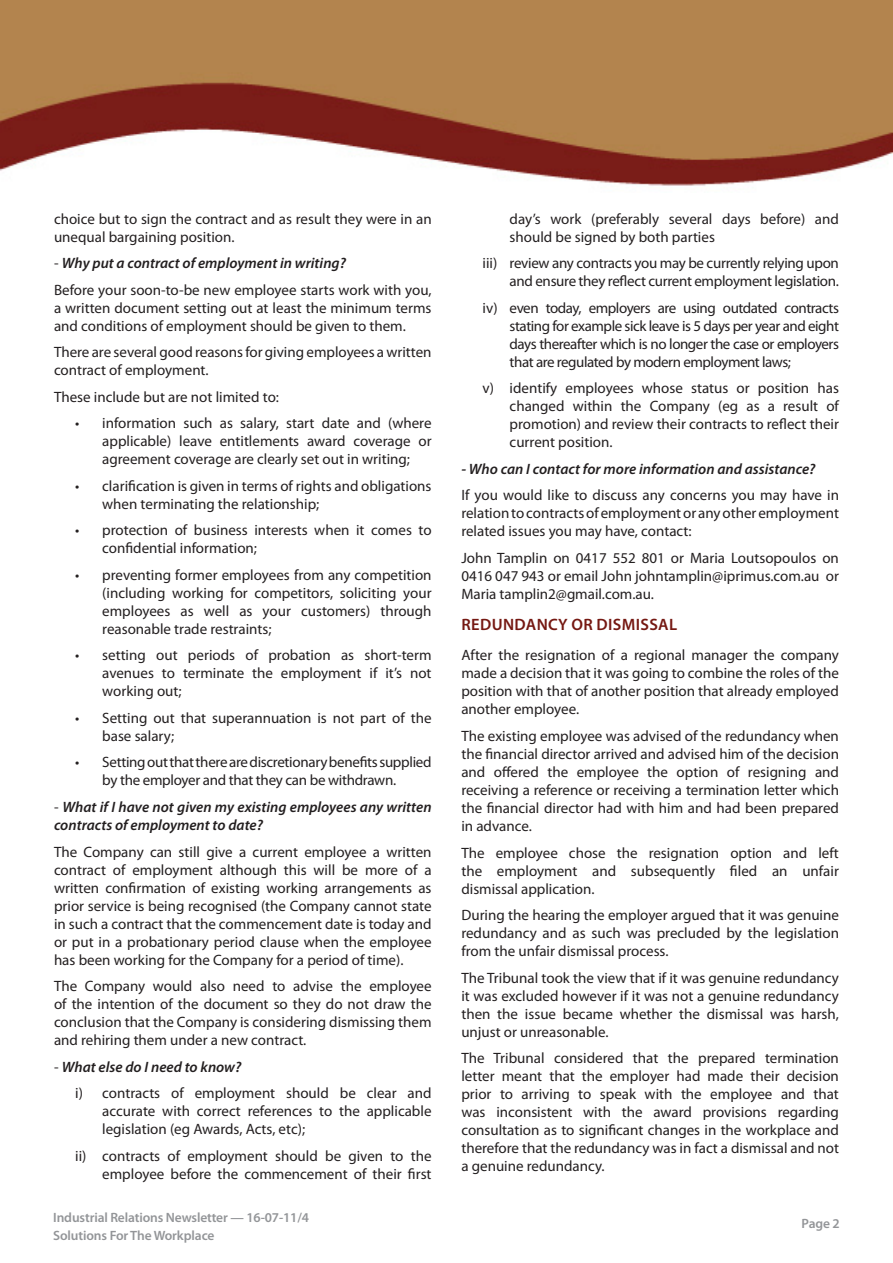
<style>
.page{position:relative;width:893px;height:1263px;background:#fff}
.page>*{position:absolute;margin:0;border:0;box-sizing:border-box;transform-origin:0 0}
.Article_heading{font:600 16.5px "Myriad Pro";letter-spacing:.02em;color:#751812}
.body{font:15px/18px "Myriad Pro";color:#231f20;text-align:justify}
.body-2{font:15px/18px "Myriad Pro";letter-spacing:-.02em;color:#231f20;text-align:center}
.body-3{font:italic 600 15px/18px "Myriad Pro";color:#231f20}
.t1{font:600 13.5px/18px "Myriad Pro";letter-spacing:-.01em;color:#939598}
.s1{font-weight:400;font-style:normal}
</style>
<div class="page">
<img style="left:0;top:0;width:892px;height:186px">
<p class="body" style="left:54px;top:210px;width:379px">choice but to sign the contract and as result they were in an unequal bargaining position.</p>
<p class="body-3" style="left:54px;top:254px;width:293px"><span class="s1">-</span> Why put a contract of employment in writing?</p>
<p class="body" style="left:54px;top:281px;width:379px">Before your soon-to-be new employee starts work with you, a written document setting out at least the minimum terms and conditions of employment should be given to them.</p>
<p class="body" style="left:54px;top:343px;width:379px">There are several good reasons for giving employees a written contract of employment.</p>
<p class="body" style="left:54px;top:388px;width:226px">These include but are not limited to:</p>
<p class="body" style="left:102px;top:414px;width:331px;text-indent:-27px">• information such as salary, start date and (where applicable) leave entitlements award coverage or agreement coverage are clearly set out in writing;</p>
<p class="body" style="left:102px;top:477px;width:331px;text-indent:-27px">• clarification is given in terms of rights and obligations when terminating the relationship;</p>
<p class="body" style="left:102px;top:521px;width:331px;text-indent:-27px">• protection of business interests when it comes to confidential information;</p>
<p class="body" style="left:102px;top:566px;width:331px;text-indent:-27px">• preventing former employees from any competition (including working for competitors, soliciting your employees as well as your customers) through reasonable trade restraints;</p>
<p class="body" style="left:102px;top:646px;width:331px;text-indent:-27px">• setting out periods of probation as short-term avenues to terminate the employment if it’s not working out;</p>
<p class="body" style="left:102px;top:709px;width:331px;text-indent:-27px">• Setting out that superannuation is not part of the base salary;</p>
<p class="body-2" style="left:75px;top:753px;width:358px">• Setting out that there are discretionary benefits supplied by the employer and that they can be withdrawn.</p>
<p class="body-3" style="left:54px;top:797px;width:379px"><span class="s1">-</span> What if I have not given my existing employees any written contracts of employment to date?</p>
<p class="body" style="left:54px;top:842px;width:379px">The Company can still give a current employee a written contract of employment although this will be more of a written confirmation of existing working arrangements as prior service is being recognised (the Company cannot state in such a contract that the commencement date is today and or put in a probationary period clause when the employee has been working for the Company for a period of time).</p>
<p class="body" style="left:54px;top:977px;width:379px">The Company would also need to advise the employee of the intention of the document so they do not draw the conclusion that the Company is considering dismissing them and rehiring them under a new contract.</p>
<p class="body-3" style="left:54px;top:1057px;width:189px"><span class="s1">-</span> What else do I need to know?</p>
<p class="body" style="left:102px;top:1084px;width:331px;text-indent:-27px">i) contracts of employment should be clear and accurate with correct references to the applicable legislation (eg Awards, Acts, etc);</p>
<p class="body" style="left:75px;top:1146px;width:358px;text-align:right">ii) contracts of employment should be given to the employee before the commencement of their first</p>
<p class="body" style="left:510px;top:210px;width:331px">day’s work (preferably several days before) and should be signed by both parties</p>
<p class="body-2" style="left:483px;top:254px;width:358px;text-align:right">iii) review any contracts you may be currently relying upon and ensure they reflect current employment legislation.</p>
<p class="body" style="left:510px;top:299px;width:331px;text-indent:-27px">iv) even today, employers are using outdated contracts stating for example sick leave is 5 days per year and eight days thereafter which is no longer the case or employers that are regulated by modern employment laws;</p>
<p class="body" style="left:510px;top:379px;width:331px;text-indent:-27px">v) identify employees whose status or position has changed within the Company (eg as a result of promotion) and review their contracts to reflect their current position.</p>
<p class="body-3" style="left:461px;top:459px;width:356px">- Who can I contact for more information and assistance?</p>
<p class="body" style="left:461px;top:486px;width:379px">If you would like to discuss any concerns you may have in relation to contracts of employment or any other employment related issues you may have, contact:</p>
<p class="body" style="left:461px;top:549px;width:379px">John Tamplin on 0417 552 801 or Maria Loutsopoulos on 0416 047 943 or email John johntamplin@iprimus.com.au or Maria tamplin2@gmail.com.au.</p>
<p class="Article_heading" style="left:462px;top:614px;width:217px">REDUNDANCY OR DISMISSAL</p>
<p class="body" style="left:461px;top:646px;width:379px">After the resignation of a regional manager the company made a decision that it was going to combine the roles of the position with that of another position that already employed another employee.</p>
<p class="body" style="left:461px;top:727px;width:379px">The existing employee was advised of the redundancy when the financial director arrived and advised him of the decision and offered the employee the option of resigning and receiving a reference or receiving a termination letter which the financial director had with him and had been prepared in advance.</p>
<p class="body" style="left:461px;top:843px;width:379px">The employee chose the resignation option and left the employment and subsequently filed an unfair dismissal application.</p>
<p class="body" style="left:461px;top:906px;width:379px">During the hearing the employer argued that it was genuine redundancy and as such was precluded by the legislation from the unfair dismissal process.</p>
<p class="body" style="left:461px;top:968px;width:379px">The Tribunal took the view that if it was genuine redundancy it was excluded however if it was not a genuine redundancy then the issue became whether the dismissal was harsh, unjust or unreasonable.</p>
<p class="body" style="left:461px;top:1049px;width:379px">The Tribunal considered that the prepared termination letter meant that the employer had made their decision prior to arriving to speak with the employee and that was inconsistent with the award provisions regarding consultation as to significant changes in the workplace and therefore that the redundancy was in fact a dismissal and not a genuine redundancy.</p>
<p class="t1" style="left:53px;top:1208px;width:257px">Industrial Relations Newsletter — 16-07-11/4<br>Solutions For The Workplace</p>
<p class="t1" style="left:802px;top:1214px;width:40px">Page 2</p>
</div>
